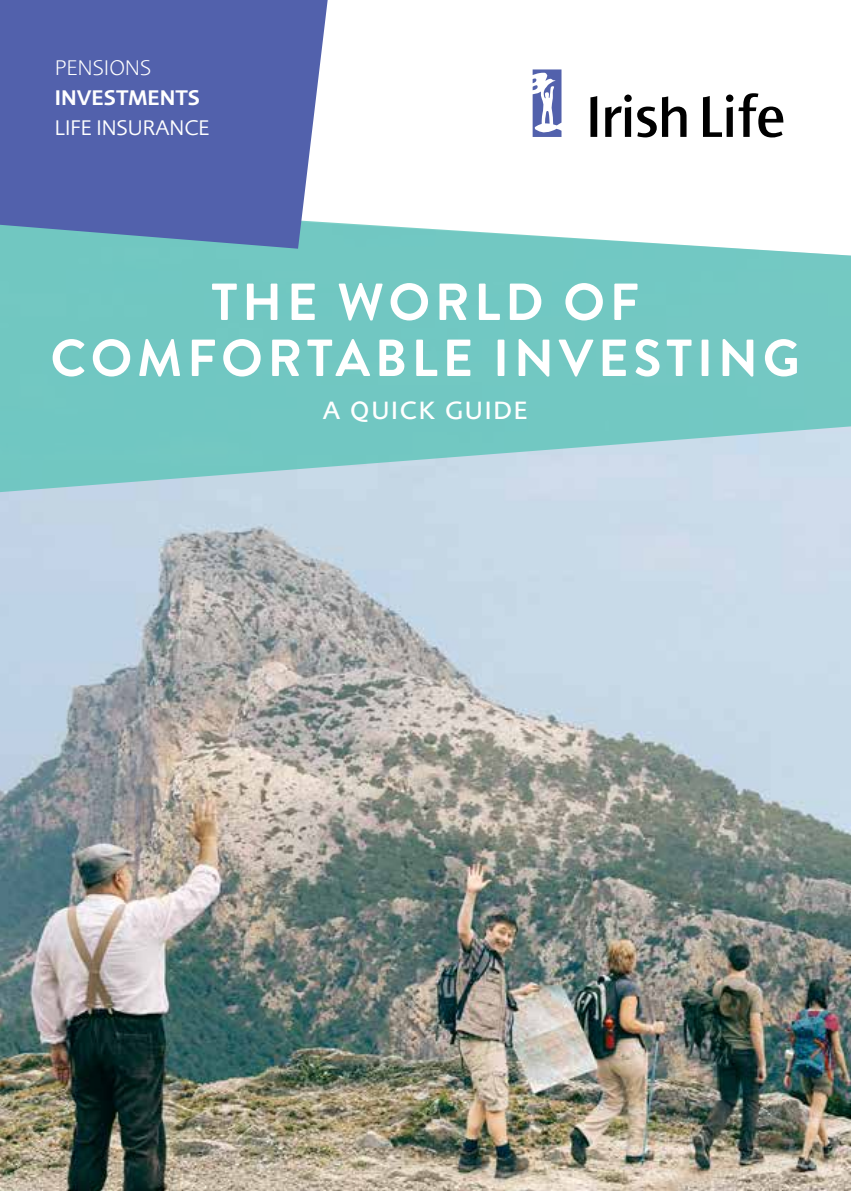
<style>
.page{position:relative;width:851px;height:1191px;background:#fff}
.page>*{position:absolute;margin:0;border:0;box-sizing:border-box;transform-origin:0 0}
.t1{font:700 52px/56px "Brandon Grotesque";letter-spacing:.09em;color:#fff;text-align:center}
.t2{font:500 26px "Foundry Sans";letter-spacing:.07em;color:#fff}
.t3{font:22px "Foundry Sans";color:#fff}
.t4{font:600 22px "Foundry Sans";color:#fff}
.t5{font:300 22px "Foundry Sans";color:#fff}
</style>
<div class="page">
<img style="left:0;top:492px;width:850px;height:699px">
<svg style="left:0;top:222px;width:850px;height:270px;fill:#72c8c2"></svg>
<svg style="left:0;top:0;width:327px;height:249px;fill:#5261ac"></svg>
<svg style="left:532px;top:69px;width:29px;height:68px"></svg>
<svg style="left:637px;top:107px;width:19px;height:30px"></svg>
<svg style="left:662px;top:96px;width:24px;height:41px"></svg>
<svg style="left:590px;top:96px;width:7px;height:41px"></svg>
<div style="left:624px;top:95px;width:7px;height:7px;background:#000;border-radius:50%"></div>
<svg style="left:605px;top:106px;width:26px;height:31px"></svg>
<div style="left:725px;top:95px;width:8px;height:7px;background:#000;border-radius:50%"></div>
<svg style="left:703px;top:96px;width:29px;height:41px"></svg>
<svg style="left:738px;top:93px;width:45px;height:44px"></svg>
<p class="t5" style="left:55px;top:56px;width:98px">PENSIONS</p>
<p class="t4" style="left:55px;top:85px;width:146px">INVESTMENTS</p>
<p class="t3" style="left:55px;top:116px;width:156px">LIFE INSURANCE</p>
<p class="t1" style="left:51px;top:275px;width:750px">THE WORLD OF<br>COMFORTABLE INVESTING</p>
<p class="t2" style="left:323px;top:395px;width:206px">A QUICK GUIDE</p>
</div>
